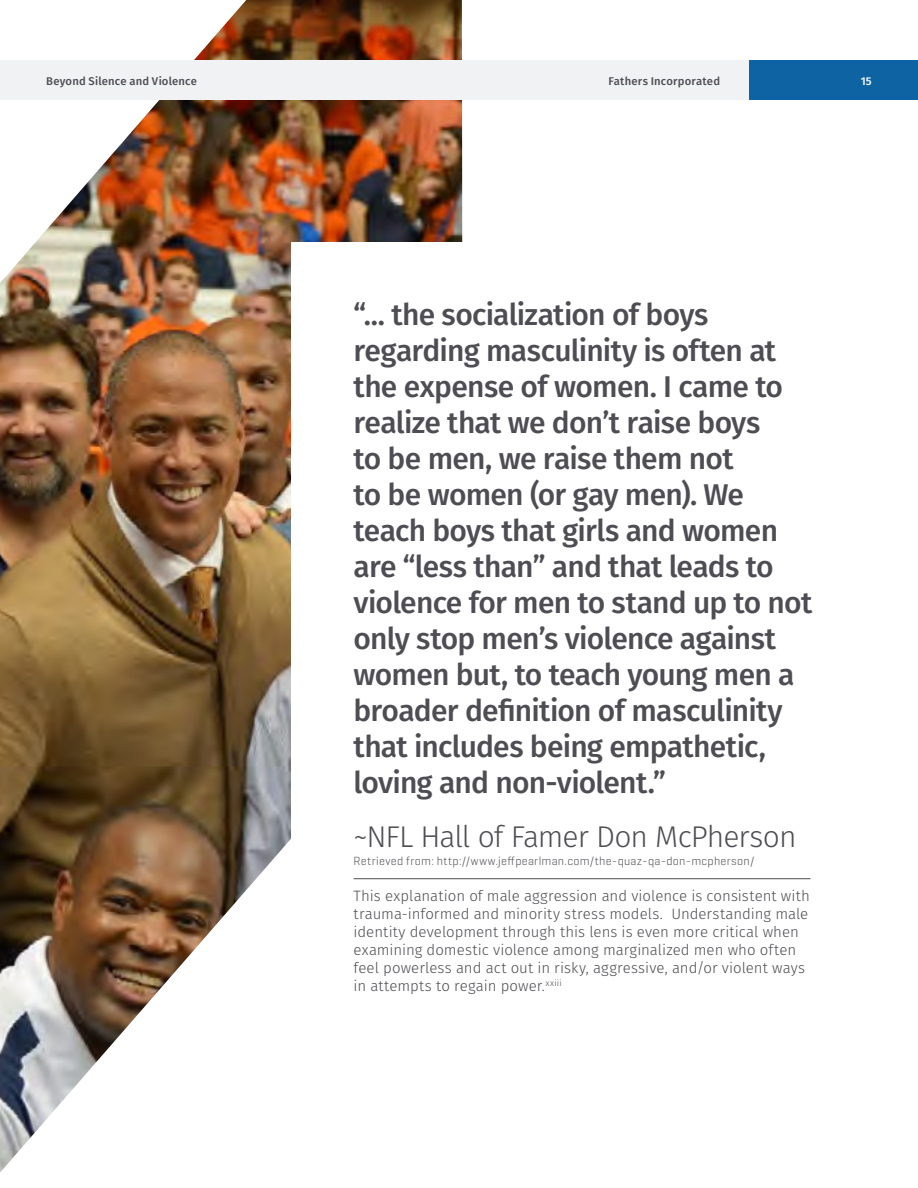
<style>
.page{position:relative;width:918px;height:1188px;background:#fff}
.page>*{position:absolute;margin:0;border:0;box-sizing:border-box;transform-origin:0 0}
.t1{font:500 30px/36px "Fira Sans";letter-spacing:-.025em;color:#4e4d53}
.t2{font:300 30px "Fira Sans";letter-spacing:-.035em;color:#4e4d53}
.t3{font:300 15px/18px "Fira Sans";color:#4e4d53}
.t4{font:300 12px "Geogrotesque";letter-spacing:.025em;color:#4e4d53}
.t5{font:500 11.25px "Fira Sans";letter-spacing:.015em;color:#4e4d53}
.t6{font:500 11.25px "Fira Sans";color:#fff}
</style>
<div class="page">
<img style="left:0;top:0;width:463px;height:1172px">
<div style="left:291px;top:242px;width:593px;height:915px;background:#fff"></div>
<hr style="left:354px;top:878px;width:456px;height:1px;background:#4e4d53">
<div style="left:0;top:60px;width:771px;height:40px;background:#f1f2f3"></div>
<div style="left:749px;top:60px;width:169px;height:40px;background:#0e64a2"></div>
<p class="t5" style="left:46px;top:73px;width:152px">Beyond Silence and Violence</p>
<p class="t5" style="left:609px;top:73px;width:113px">Fathers Incorporated</p>
<p class="t6" style="left:861px;top:73px;width:13px">15</p>
<p class="t1" style="left:354px;top:299px;width:461px">“... the socialization of boys regarding masculinity is often at the expense of women. I came to realize that we don’t raise boys<br>to be men, we raise them not<br>to be women (or gay men). We teach boys that girls and women are “less than” and that leads to violence for men to stand up to not only stop men’s violence against women but, to teach young men a broader definition of masculinity that includes being empathetic, loving and non-violent.”</p>
<p class="t2" style="left:354px;top:816px;width:444px">~NFL Hall of Famer Don McPherson</p>
<p class="t4" style="left:354px;top:854px;width:402px">Retrieved from: http://www.jeffpearlman.com/the-quaz-qa-don-mcpherson/</p>
<p class="t3" style="left:354px;top:888px;width:458px">This explanation of male aggression and violence is consistent with trauma-informed and minority stress models. Understanding male identity development through this lens is even more critical when examining domestic violence among marginalized men who often feel powerless and act out in risky, aggressive, and/or violent ways in attempts to regain power.<sup>xxiii</sup></p>
</div>
